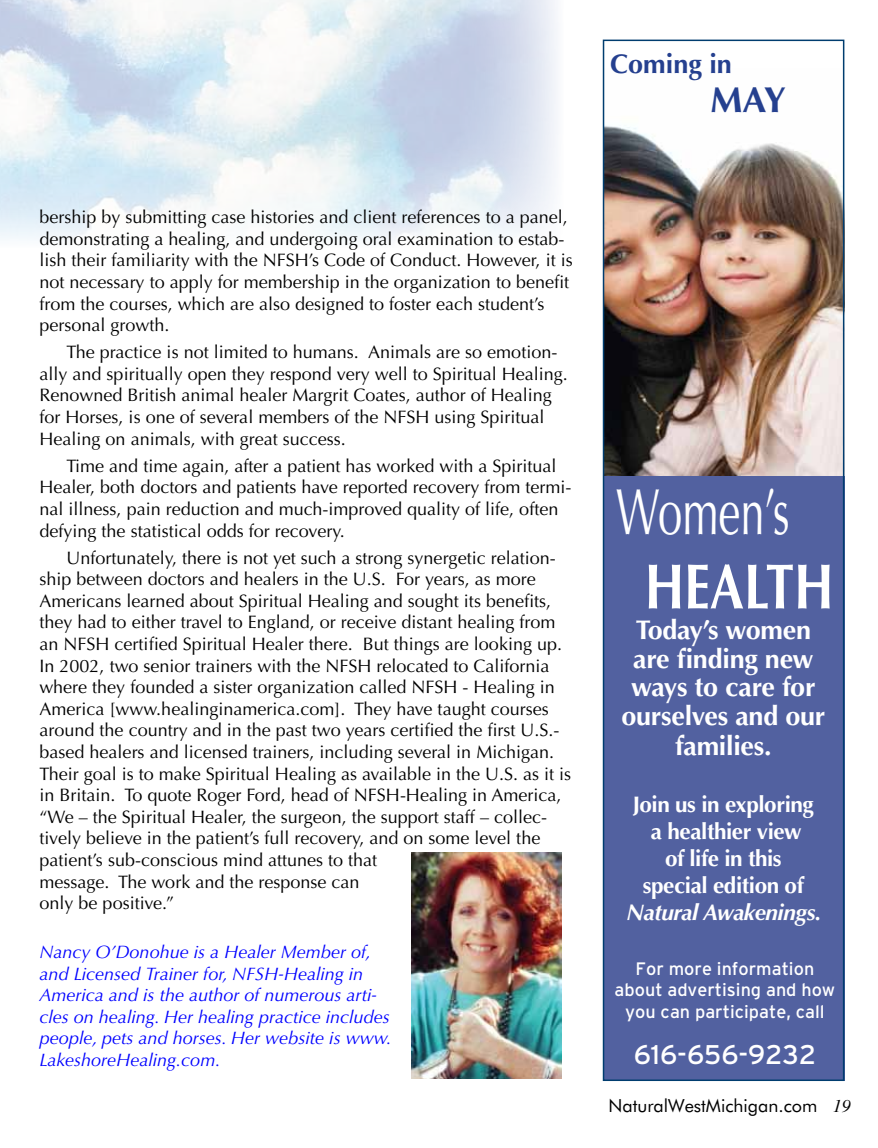
<style>
.page{position:relative;width:878px;height:1148px;background:#fff}
.page>*{position:absolute;margin:0;border:0;box-sizing:border-box;transform-origin:0 0}
.t1{font:65.25px "Optima";color:#fff;scale:.67 1}
.t2{font:700 63.75px "Optima";color:#fff;scale:.8 1}
.t3{font:700 36px "Optima";color:#25408f}
.t4{font:700 27px/29px "Optima";letter-spacing:-.01em;color:#fff;text-align:center}
.t5{font:27px "Interstate";color:#fff}
.t6{font:700 27px "Optima";color:#25408f}
.t7{font:700 22.5px/27px "Optima";letter-spacing:-.02em;color:#fff;text-align:center}
.t8{font:italic 700 22.5px "Optima";letter-spacing:-.02em;color:#fff}
.t9{font:18px/21.6px "Optima";color:#000}
.t10{font:italic 18px/21.6px "Optima";color:#00f}
.t11{font:18px/21.6px "Interstate";color:#fff;text-align:center}
.t12{font:18px "Futura Book BT";color:#000}
.s1{font-family:"Times";font-style:italic}
</style>
<div class="page">
<img style="left:411px;top:852px;width:150px;height:226px">
<img style="left:605px;top:125px;width:236px;height:351px">
<div style="left:602px;top:476px;width:242px;height:605px;background:#5261a0"></div>
<div style="left:602px;top:40px;width:242px;height:1041px;border:2px solid #003d6f"></div>
<h3 class="t6" style="left:610px;top:48px;width:123px">Coming in</h3>
<h3 class="t3" style="left:710px;top:79px;width:77px">MAY</h3>
<p class="t9" style="left:40px;top:206px;width:534px">bership by submitting case histories and client references to a panel, demonstrating a healing, and undergoing oral examination to estab&shy;lish their familiarity with the NFSH’s Code of Conduct. However, it is not necessary to apply for membership in the organization to benefit from the courses, which are also designed to foster each student’s personal growth.</p>
<p class="t9" style="left:40px;top:341px;width:530px;text-indent:27px">The practice is not limited to humans. Animals are so emotion&shy;ally and spiritually open they respond very well to Spiritual Healing.<br>Renowned British animal healer Margrit Coates, author of Healing for Horses, is one of several members of the NFSH using Spiritual Healing on animals, with great success.</p>
<p class="t9" style="left:40px;top:455px;width:533px;text-indent:27px">Time and time again, after a patient has worked with a Spiritual Healer, both doctors and patients have reported recovery from termi&shy;nal illness, pain reduction and much-improved quality of life, often defying the statistical odds for recovery.</p>
<p class="t9" style="left:40px;top:547px;width:533px;text-indent:27px">Unfortunately, there is not yet such a strong synergetic relation&shy;ship between doctors and healers in the U.S. For years, as more Americans learned about Spiritual Healing and sought its benefits, they had to either travel to England, or receive distant healing from an NFSH certified Spiritual Healer there. But things are looking up.<br>In 2002, two senior trainers with the NFSH relocated to California where they founded a sister organization called NFSH - Healing in America [www.healinginamerica.com]. They have taught courses around the country and in the past two years certified the first U.S.- based healers and licensed trainers, including several in Michigan.<br>Their goal is to make Spiritual Healing as available in the U.S. as it is in Britain. To quote Roger Ford, head of NFSH-Healing in America, “We – the Spiritual Healer, the surgeon, the support staff – collec&shy;tively believe in the patient’s full recovery, and on some level the patient’s sub-conscious mind attunes to that<br>message. The work and the response can<br>only be positive.”</p>
<p class="t10" style="left:40px;top:941px;width:353px">Nancy O’Donohue is a Healer Member of, and Licensed Trainer for, NFSH-Healing in America and is the author of numerous arti&shy;cles on healing. Her healing practice includes people, pets and horses. Her website is www.<br>LakeshoreHealing.com.</p>
<h1 class="t1" style="left:616px;top:474px;width:260px">Women’s</h1>
<h2 class="t2" style="left:644px;top:549px;width:238px">HEALTH</h2>
<h3 class="t4" style="left:621px;top:616px;width:205px">Today’s women are finding new ways to care for ourselves and our families.</h3>
<p class="t7" style="left:633px;top:791px;width:182px">Join us in exploring a healthier view<br>of life in this special edition of</p>
<p class="t8" style="left:626px;top:899px;width:196px">Natural Awakenings.</p>
<p class="t11" style="left:614px;top:957px;width:222px">For more information about advertising and how you can participate, call</p>
<h3 class="t5" style="left:633px;top:1039px;width:184px">616-656-9232</h3>
<p class="t12" style="left:608px;top:1094px;width:244px">NaturalWestMichigan.com <span class="s1">19</span></p>
</div>
